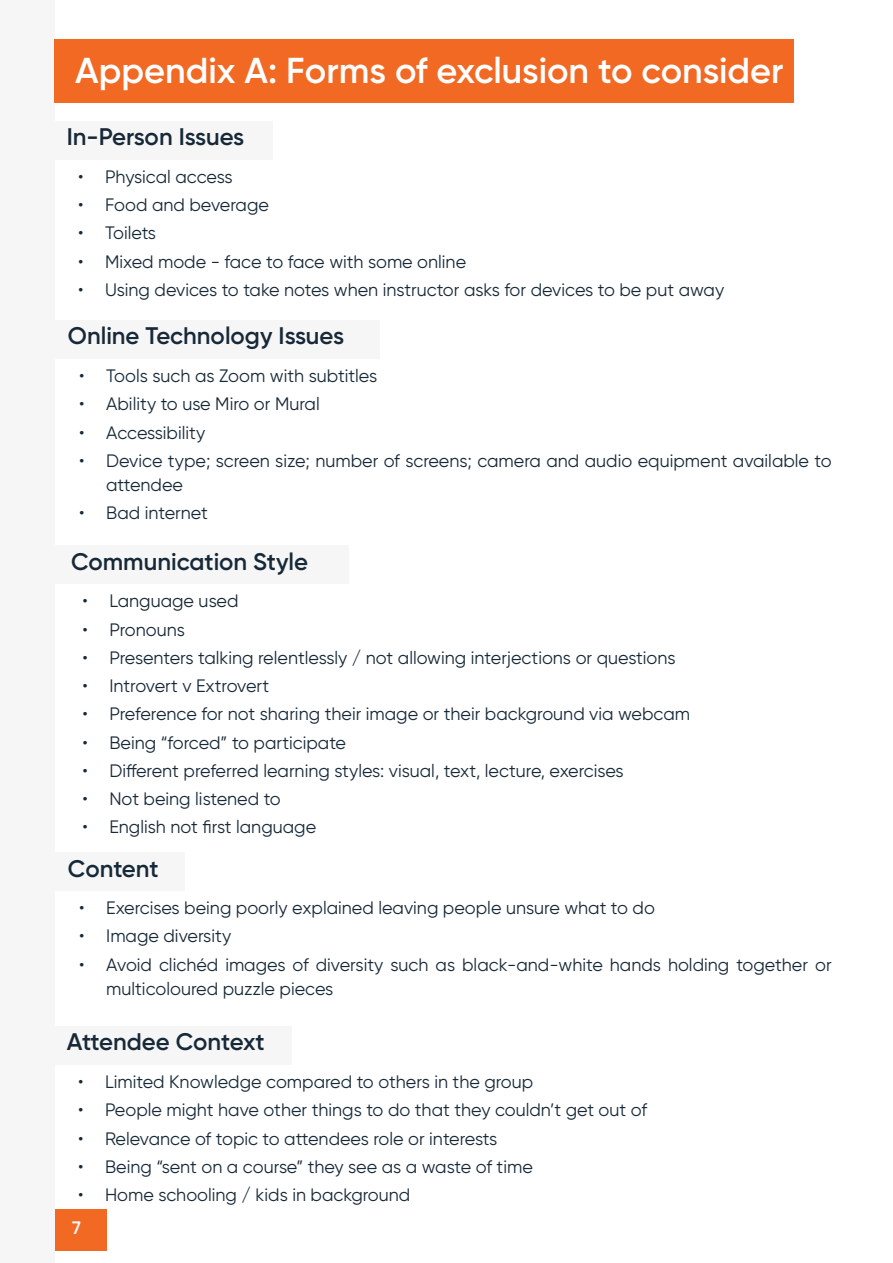
<style>
.page{position:relative;width:893px;height:1263px;background:#fff}
.page>*{position:absolute;margin:0;border:0;box-sizing:border-box;transform-origin:0 0}
.t1{font:600 36px "Gilroy";color:#fff}
.t2{font:600 24px "Gilroy";color:#172938}
.t3{font:18px/24px "Gilroy";color:#172938}
.t4{font:600 18px "Gilroy";color:#f6f6f6}
</style>
<div class="page">
<div style="left:54px;top:1209px;width:52px;height:41px;background:#f26924"></div>
<div style="left:0;top:0;width:54px;height:1263px;background:#f6f6f6"></div>
<div style="left:27px;top:121px;width:245px;height:38px;background:#f6f6f6"></div>
<div style="left:1px;top:320px;width:379px;height:39px;background:#f6f6f6"></div>
<div style="left:54px;top:39px;width:739px;height:64px;background:#f26924"></div>
<div style="left:47px;top:545px;width:302px;height:39px;background:#f6f6f6"></div>
<div style="left:30px;top:852px;width:155px;height:39px;background:#f6f6f6"></div>
<div style="left:24px;top:1026px;width:268px;height:39px;background:#f6f6f6"></div>
<p class="t1" style="left:75px;top:48px;width:710px">Appendix A: Forms of exclusion to consider</p>
<p class="t2" style="left:67px;top:122px;width:179px">In-Person Issues</p>
<p class="t3" style="left:78px;top:164px;width:156px">• Physical access</p>
<p class="t3" style="left:78px;top:193px;width:192px">• Food and beverage</p>
<p class="t3" style="left:78px;top:221px;width:80px">• Toilets</p>
<p class="t3" style="left:78px;top:249px;width:390px">• Mixed mode - face to face with some online</p>
<p class="t3" style="left:78px;top:277px;width:648px">• Using devices to take notes when instructor asks for devices to be put away</p>
<p class="t2" style="left:68px;top:321px;width:278px">Online Technology Issues</p>
<p class="t3" style="left:79px;top:363px;width:300px">• Tools such as Zoom with subtitles</p>
<p class="t3" style="left:79px;top:392px;width:242px">• Ability to use Miro or Mural</p>
<p class="t3" style="left:79px;top:420px;width:128px">• Accessibility</p>
<p class="t3" style="left:106px;top:448px;width:727px;text-indent:-27px">• Device type; screen size; number of screens; camera and audio equipment available to attendee</p>
<p class="t3" style="left:79px;top:501px;width:130px">• Bad internet</p>
<p class="t2" style="left:71px;top:546px;width:239px">Communication Style</p>
<p class="t3" style="left:82px;top:589px;width:158px">• Language used</p>
<p class="t3" style="left:82px;top:617px;width:104px">• Pronouns</p>
<p class="t3" style="left:82px;top:645px;width:595px">• Presenters talking relentlessly / not allowing interjections or questions</p>
<p class="t3" style="left:82px;top:673px;width:188px">• Introvert v Extrovert</p>
<p class="t3" style="left:82px;top:702px;width:609px">• Preference for not sharing their image or their background via webcam</p>
<p class="t3" style="left:82px;top:730px;width:265px">• Being “forced” to participate</p>
<p class="t3" style="left:82px;top:758px;width:543px">• Different preferred learning styles: visual, text, lecture, exercises</p>
<p class="t3" style="left:82px;top:786px;width:200px">• Not being listened to</p>
<p class="t3" style="left:82px;top:815px;width:235px">• English not first language</p>
<p class="t2" style="left:68px;top:853px;width:92px">Content</p>
<p class="t3" style="left:79px;top:895px;width:577px">• Exercises being poorly explained leaving people unsure what to do</p>
<p class="t3" style="left:79px;top:924px;width:153px">• Image diversity</p>
<p class="t3" style="left:106px;top:952px;width:727px;text-indent:-27px">• Avoid clichéd images of diversity such as black-and-white hands holding together or multicoloured puzzle pieces</p>
<p class="t2" style="left:67px;top:1027px;width:200px">Attendee Context</p>
<p class="t3" style="left:78px;top:1070px;width:457px">• Limited Knowledge compared to others in the group</p>
<p class="t3" style="left:78px;top:1098px;width:571px">• People might have other things to do that they couldn’t get out of</p>
<p class="t3" style="left:78px;top:1126px;width:421px">• Relevance of topic to attendees role or interests</p>
<p class="t3" style="left:78px;top:1154px;width:456px">• Being “sent on a course” they see as a waste of time</p>
<p class="t3" style="left:78px;top:1183px;width:334px">• Home schooling / kids in background</p>
<p class="t4" style="left:72px;top:1216px;width:10px">7</p>
</div>
